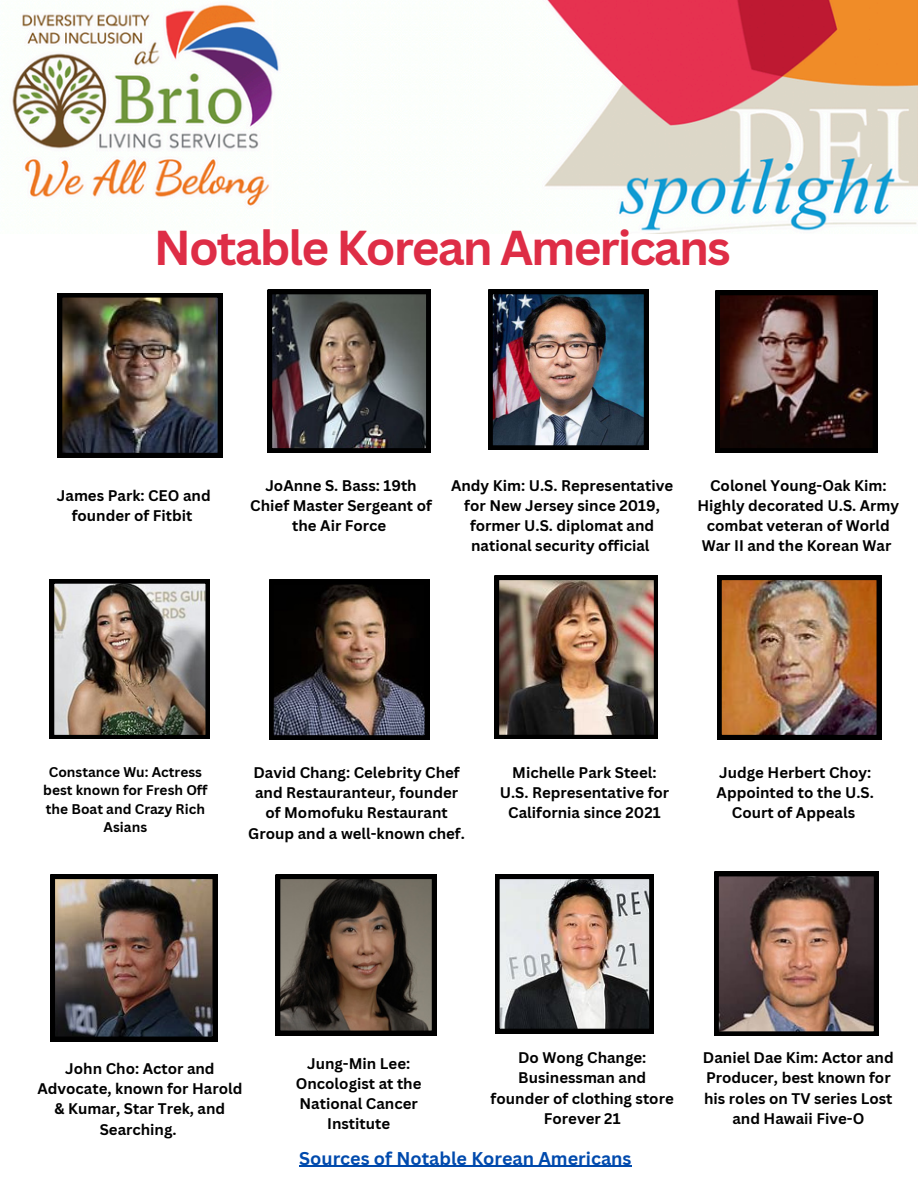
<style>
.page{position:relative;width:918px;height:1188px;background:#fff}
.page>*{position:absolute;margin:0;border:0;box-sizing:border-box;transform-origin:0 0}
.t1{font:700 47.7px "Canva Sans";letter-spacing:-.04em;color:#de2d46}
.t2{font:700 18px "Canva Sans";color:#004aad}
.t3{font:700 15px/20.2px "Canva Sans";color:#000;text-align:center}
.t4{font:700 13.65px/18.5px "Canva Sans";color:#000;text-align:center}
</style>
<div class="page">
<img style="left:12px;top:0;width:906px;height:233px">
<img style="left:268px;top:290px;width:163px;height:163px">
<img style="left:269px;top:580px;width:160px;height:160px">
<svg style="left:715px;top:291px;width:162px;height:162px;background:#3b2522"></svg>
<img style="left:714px;top:872px;width:164px;height:164px">
<img style="left:717px;top:576px;width:164px;height:163px">
<img style="left:488px;top:290px;width:160px;height:160px">
<img style="left:50px;top:579px;width:160px;height:160px">
<img style="left:58px;top:293px;width:164px;height:164px">
<img style="left:495px;top:576px;width:163px;height:163px">
<img style="left:51px;top:875px;width:166px;height:166px">
<svg style="left:495px;top:875px;width:159px;height:158px;background:#918986"></svg>
<svg style="left:276px;top:875px;width:160px;height:160px;background:#4b4037"></svg>
<hr style="left:299px;top:1166px;width:333px;height:1px;background:#004aad">
<p class="t1" style="left:154px;top:214px;width:578px">Notable Korean Americans</p>
<p class="t3" style="left:57px;top:485px;width:155px">James Park: CEO and founder of Fitbit</p>
<h1 class="t3" style="left:250px;top:475px;width:183px">JoAnne S. Bass: 19th<br>Chief Master Sergeant of the Air Force</h1>
<p class="t3" style="left:451px;top:475px;width:224px">Andy Kim: U.S. Representative for New Jersey since 2019, former U.S. diplomat and national security official</p>
<p class="t3" style="left:697px;top:475px;width:203px">Colonel Young-Oak Kim:<br>Highly decorated U.S. Army combat veteran of World<br>War II and the Korean War</p>
<p class="t4" style="left:43px;top:762px;width:166px">Constance Wu: Actress best known for Fresh Off the Boat and Crazy Rich<br>Asians</p>
<p class="t3" style="left:248px;top:762px;width:218px">David Chang: Celebrity Chef and Restauranteur, founder of Momofuku Restaurant<br>Group and a well-known chef.</p>
<p class="t3" style="left:500px;top:762px;width:171px">Michelle Park Steel:<br>U.S. Representative for<br>California since 2021</p>
<p class="t3" style="left:717px;top:762px;width:159px">Judge Herbert Choy:<br>Appointed to the U.S.<br>Court of Appeals</p>
<p class="t3" style="left:37px;top:1058px;width:206px">John Cho: Actor and<br>Advocate, known for Harold &amp; Kumar, Star Trek, and<br>Searching.</p>
<p class="t3" style="left:491px;top:1047px;width:185px">Do Wong Change:<br>Businessman and founder of clothing store<br>Forever 21</p>
<p class="t3" style="left:296px;top:1053px;width:127px">Jung-Min Lee:<br>Oncologist at the<br>National Cancer<br>Institute</p>
<p class="t2" style="left:299px;top:1145px;width:334px">Sources of Notable Korean Americans</p>
<p class="t3" style="left:703px;top:1047px;width:192px">Daniel Dae Kim: Actor and<br>Producer, best known for his roles on TV series Lost and Hawaii Five-O</p>
</div>
